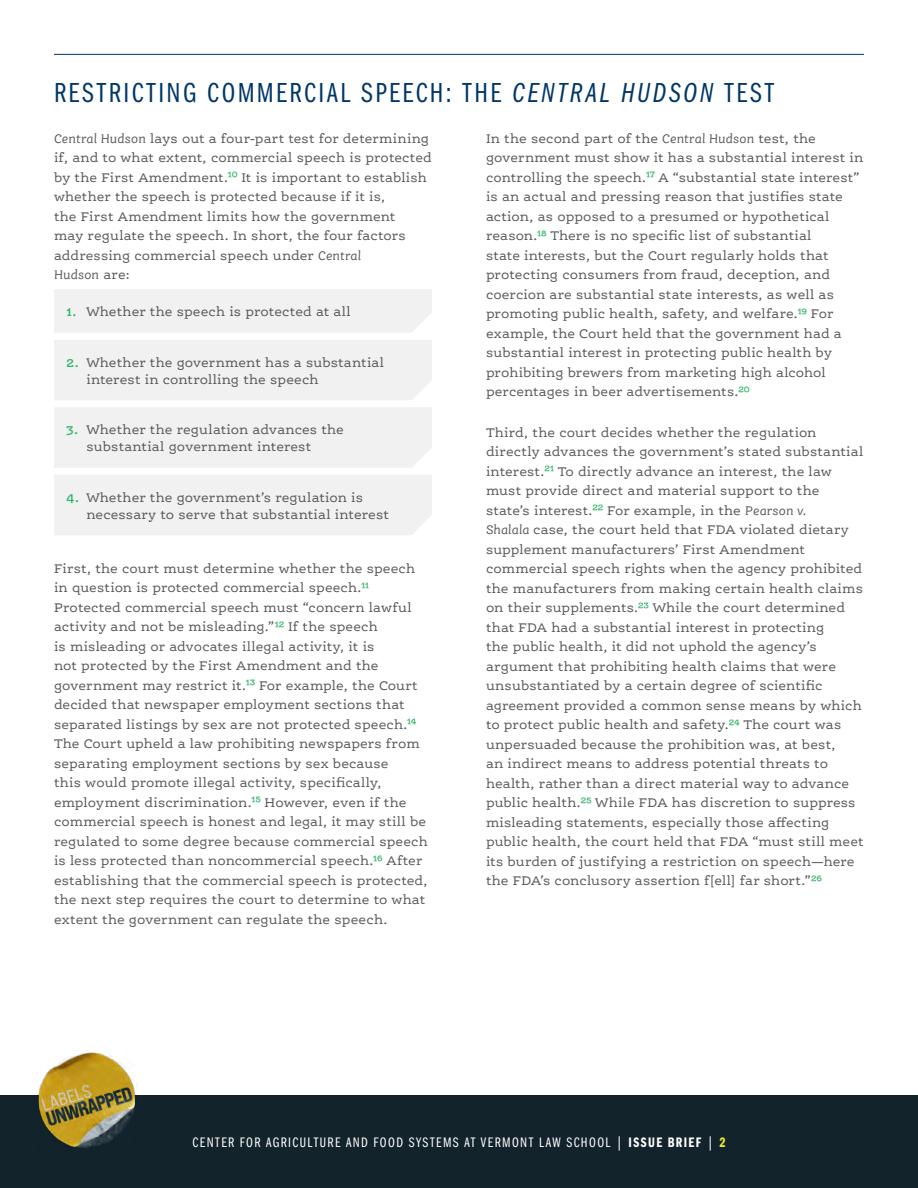
<style>
.page{position:relative;width:918px;height:1188px;background:#fff}
.page>*{position:absolute;margin:0;border:0;box-sizing:border-box;transform-origin:0 0}
.Heading_2{font:28.5px "Franklin Gothic LT Pro Bk Cm";letter-spacing:.095em;color:#003768}
.t1{font:14.25px "Franklin Gothic LT Pro Bk Cm";letter-spacing:.105em;color:#fff}
.paragraph{font:13.5px/19.5px "Ernestine Pro";letter-spacing:.01em;color:#58595b}
.s1{font-family:"Franklin Gothic LT Pro Bk Cm It"}
.s2{font-style:italic}
.s3{font-size:15px;color:#33b66a}
.s4{font-weight:600;color:#33b66a}
.s5{font-family:"Franklin Gothic LT Pro Dm Cm"}
.s6{font-family:"Franklin Gothic LT Pro Dm Cm";color:#ebe72a}
</style>
<div class="page">
<div style="left:0;top:1096px;width:918px;height:92px;background:#12232c"></div>
<img style="left:37px;top:1052px;width:101px;height:96px">
<hr style="left:54px;top:54px;width:810px;height:1px;background:#003768">
<div style="left:54px;top:289px;width:378px;height:44px;background:#f1f1f2"></div>
<div style="left:54px;top:340px;width:378px;height:60px;background:#f1f1f2"></div>
<div style="left:54px;top:407px;width:378px;height:61px;background:#f1f1f2"></div>
<div style="left:54px;top:475px;width:378px;height:60px;background:#f1f1f2"></div>
<p class="Heading_2" style="left:54px;top:77px;width:721px">RESTRICTING COMMERCIAL SPEECH: THE <span class="s1">CENTRAL HUDSON</span> TEST</p>
<p class="paragraph" style="left:54px;top:128px;width:379px"><span class="s2">Central Hudson</span> lays out a four-part test for determining if, and to what extent, commercial speech is protected by the First Amendment.<span class="s3">10</span> It is important to establish whether the speech is protected because if it is,<br>the First Amendment limits how the government<br>may regulate the speech. In short, the four factors addressing commercial speech under <span class="s2">Central<br>Hudson</span> are:</p>
<p class="paragraph" style="left:66px;top:302px;width:286px"><span class="s4">1.</span> Whether the speech is protected at all</p>
<p class="paragraph" style="left:86px;top:354px;width:299px;line-height:16.8px;text-indent:-20px"><span class="s4">2.</span> Whether the government has a substantial interest in controlling the speech</p>
<p class="paragraph" style="left:86px;top:421px;width:259px;line-height:16.8px;text-indent:-20px"><span class="s4">3.</span> Whether the regulation advances the substantial government interest</p>
<p class="paragraph" style="left:86px;top:489px;width:304px;line-height:16.8px;text-indent:-20px"><span class="s4">4.</span> Whether the government’s regulation is necessary to serve that substantial interest</p>
<p class="paragraph" style="left:486px;top:128px;width:379px">In the second part of the <span class="s2">Central Hudson</span> test, the government must show it has a substantial interest in controlling the speech.<span class="s3">17</span> A “substantial state interest” is an actual and pressing reason that justifies state action, as opposed to a presumed or hypothetical reason.<span class="s3">18</span> There is no specific list of substantial<br>state interests, but the Court regularly holds that protecting consumers from fraud, deception, and coercion are substantial state interests, as well as promoting public health, safety, and welfare.<span class="s3">19</span> For example, the Court held that the government had a substantial interest in protecting public health by prohibiting brewers from marketing high alcohol percentages in beer advertisements.<span class="s3">20</span></p>
<p class="paragraph" style="left:486px;top:422px;width:379px">Third, the court decides whether the regulation directly advances the government’s stated substantial interest.<span class="s3">21</span> To directly advance an interest, the law must provide direct and material support to the state’s interest.<span class="s3">22</span> For example, in the <span class="s2">Pearson v.<br>Shalala</span> case, the court held that FDA violated dietary supplement manufacturers’ First Amendment commercial speech rights when the agency prohibited the manufacturers from making certain health claims on their supplements.<span class="s3">23</span> While the court determined that FDA had a substantial interest in protecting<br>the public health, it did not uphold the agency’s argument that prohibiting health claims that were unsubstantiated by a certain degree of scientific agreement provided a common sense means by which to protect public health and safety.<span class="s3">24</span> The court was unpersuaded because the prohibition was, at best,<br>an indirect means to address potential threats to health, rather than a direct material way to advance public health.<span class="s3">25</span> While FDA has discretion to suppress misleading statements, especially those affecting public health, the court held that FDA “must still meet its burden of justifying a restriction on speech—here the FDA’s conclusory assertion f[ell] far short.”<span class="s3">26</span></p>
<p class="paragraph" style="left:54px;top:558px;width:375px">First, the court must determine whether the speech in question is protected commercial speech.<span class="s3">11<br></span>Protected commercial speech must “concern lawful activity and not be misleading.”<span class="s3">12</span> If the speech<br>is misleading or advocates illegal activity, it is<br>not protected by the First Amendment and the government may restrict it.<span class="s3">13</span> For example, the Court decided that newspaper employment sections that separated listings by sex are not protected speech.<span class="s3">14<br></span>The Court upheld a law prohibiting newspapers from separating employment sections by sex because<br>this would promote illegal activity, specifically, employment discrimination.<span class="s3">15</span> However, even if the commercial speech is honest and legal, it may still be regulated to some degree because commercial speech is less protected than noncommercial speech.<span class="s3">16</span> After establishing that the commercial speech is protected, the next step requires the court to determine to what extent the government can regulate the speech.</p>
<p class="t1" style="left:193px;top:1134px;width:534px">CENTER FOR AGRICULTURE AND FOOD SYSTEMS AT VERMONT LAW SCHOOL | <span class="s5">ISSUE BRIEF</span> | <span class="s6">2</span></p>
</div>
